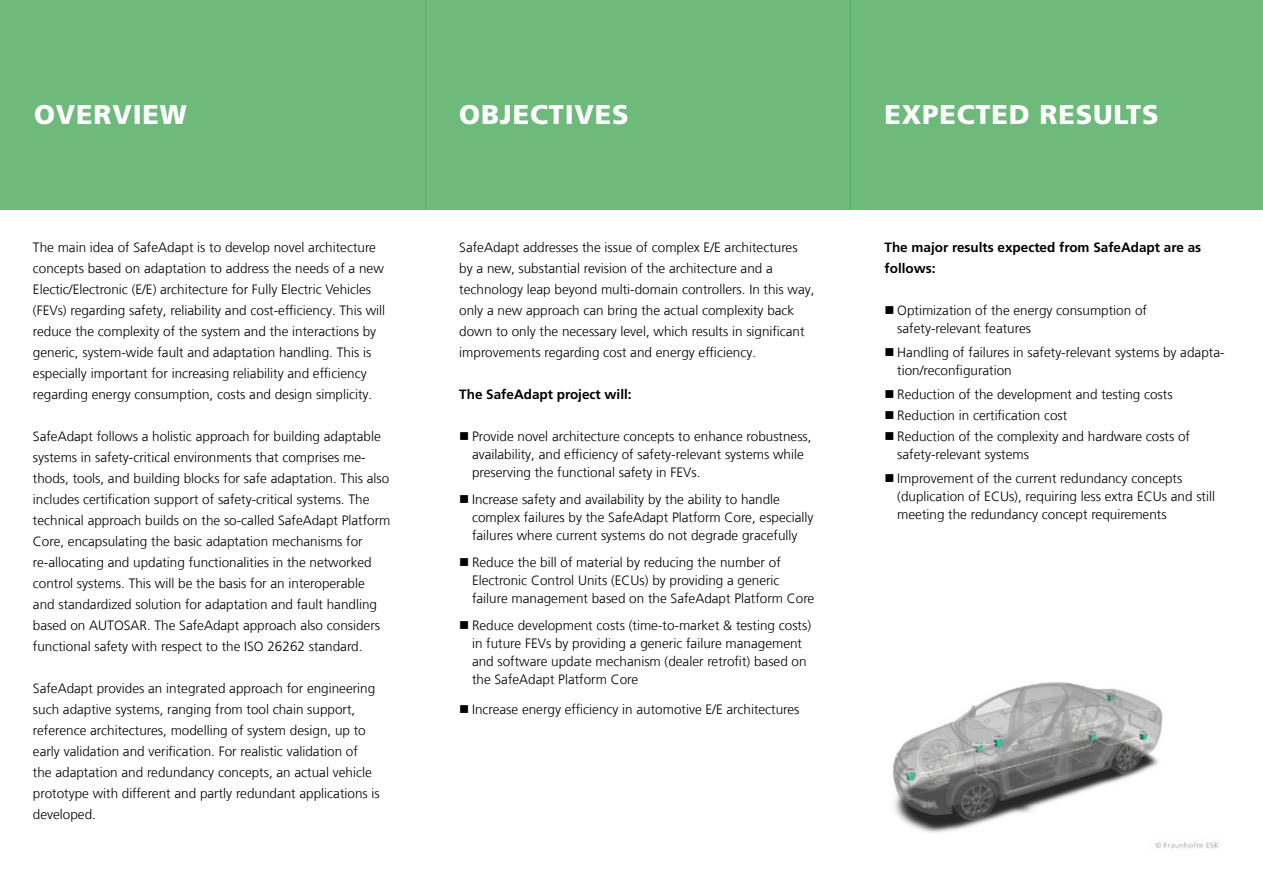
<style>
.page{position:relative;width:1263px;height:893px;background:#fff}
.page>*{position:absolute;margin:0;border:0;box-sizing:border-box;transform-origin:0 0}
.t1{font:900 27px "Frutiger LT Com";letter-spacing:.03em;color:#fff}
.t2{font:300 13.5px/21px "Frutiger LT Com";color:#000}
.t3{font:700 13.5px/21px "Frutiger LT Com";color:#000}
</style>
<div class="page">
<div style="left:850px;top:0;width:413px;height:210px;background:#6dba7a"></div>
<div style="left:425px;top:0;width:425px;height:210px;background:#6dba7a"></div>
<div style="left:0;top:0;width:425px;height:210px;background:#6dba7a"></div>
<img style="left:892px;top:682px;width:327px;height:167px">
<h1 class="t1" style="left:34px;top:98px;width:154px">OVERVIEW</h1>
<h1 class="t1" style="left:459px;top:98px;width:168px">OBJECTIVES</h1>
<h1 class="t1" style="left:884px;top:98px;width:273px">EXPECTED RESULTS</h1>
<p class="t2" style="left:33px;top:237px;width:354px">The main idea of SafeAdapt is to develop novel architecture concepts based on adaptation to address the needs of a new Electic/Electronic (E/E) architecture for Fully Electric Vehicles (FEVs) regarding safety, reliability and cost-efficiency. This will reduce the complexity of the system and the interactions by generic, system-wide fault and adaptation handling. This is especially important for increasing reliability and efficiency regarding energy consumption, costs and design simplicity.</p>
<p class="t2" style="left:33px;top:426px;width:359px">SafeAdapt follows a holistic approach for building adaptable systems in safety-critical environments that comprises me&shy;thods, tools, and building blocks for safe adaptation. This also includes certification support of safety-critical systems. The technical approach builds on the so-called SafeAdapt Platform Core, encapsulating the basic adaptation mechanisms for re-allocating and updating functionalities in the networked control systems. This will be the basis for an interoperable<br>and standardized solution for adaptation and fault handling based on AUTOSAR. The SafeAdapt approach also considers functional safety with respect to the ISO 26262 standard.</p>
<p class="t2" style="left:33px;top:678px;width:348px">SafeAdapt provides an integrated approach for engineering such adaptive systems, ranging from tool chain support, reference architectures, modelling of system design, up to early validation and verification. For realistic validation of the adaptation and redundancy concepts, an actual vehicle prototype with different and partly redundant applications is developed.</p>
<p class="t2" style="left:459px;top:237px;width:357px">SafeAdapt addresses the issue of complex E/E architectures<br>by a new, substantial revision of the architecture and a technology leap beyond multi-domain controllers. In this way, only a new approach can bring the actual complexity back down to only the necessary level, which results in significant improvements regarding cost and energy efficiency.</p>
<p class="t3" style="left:459px;top:384px;width:174px">The SafeAdapt project will:</p>
<p class="t2" style="left:472px;top:427px;width:341px;line-height:18px">Provide novel architecture concepts to enhance robustness, availability, and efficiency of safety-relevant systems while preserving the functional safety in FEVs.</p>
<p class="t2" style="left:472px;top:490px;width:343px;line-height:18px">Increase safety and availability by the ability to handle complex failures by the SafeAdapt Platform Core, especially failures where current systems do not degrade gracefully</p>
<p class="t2" style="left:472px;top:553px;width:344px;line-height:18px">Reduce the bill of material by reducing the number of<br>Electronic Control Units (ECUs) by providing a generic failure management based on the SafeAdapt Platform Core</p>
<p class="t2" style="left:472px;top:616px;width:341px;line-height:18px">Reduce development costs (time-to-market &amp; testing costs) in future FEVs by providing a generic failure management and software update mechanism (dealer retrofit) based on the SafeAdapt Platform Core</p>
<p class="t2" style="left:472px;top:699px;width:329px">Increase energy efficiency in automotive E/E architectures</p>
<p class="t3" style="left:884px;top:237px;width:318px">The major results expected from SafeAdapt are as follows:</p>
<p class="t2" style="left:897px;top:301px;width:251px;line-height:18px">Optimization of the energy consumption of safety-relevant features</p>
<p class="t2" style="left:897px;top:343px;width:329px;line-height:18px">Handling of failures in safety-relevant systems by adapta&shy;tion/reconfiguration</p>
<p class="t2" style="left:897px;top:384px;width:294px">Reduction of the development and testing costs<br>Reduction in certification cost<br>Reduction of the complexity and hardware costs of</p>
<p class="t2" style="left:897px;top:443px;width:287px;line-height:24px">safety-relevant systems<br>Improvement of the current redundancy concepts</p>
<p class="t2" style="left:897px;top:488px;width:319px;line-height:18px">(duplication of ECUs), requiring less extra ECUs and still meeting the redundancy concept requirements</p>
</div>
